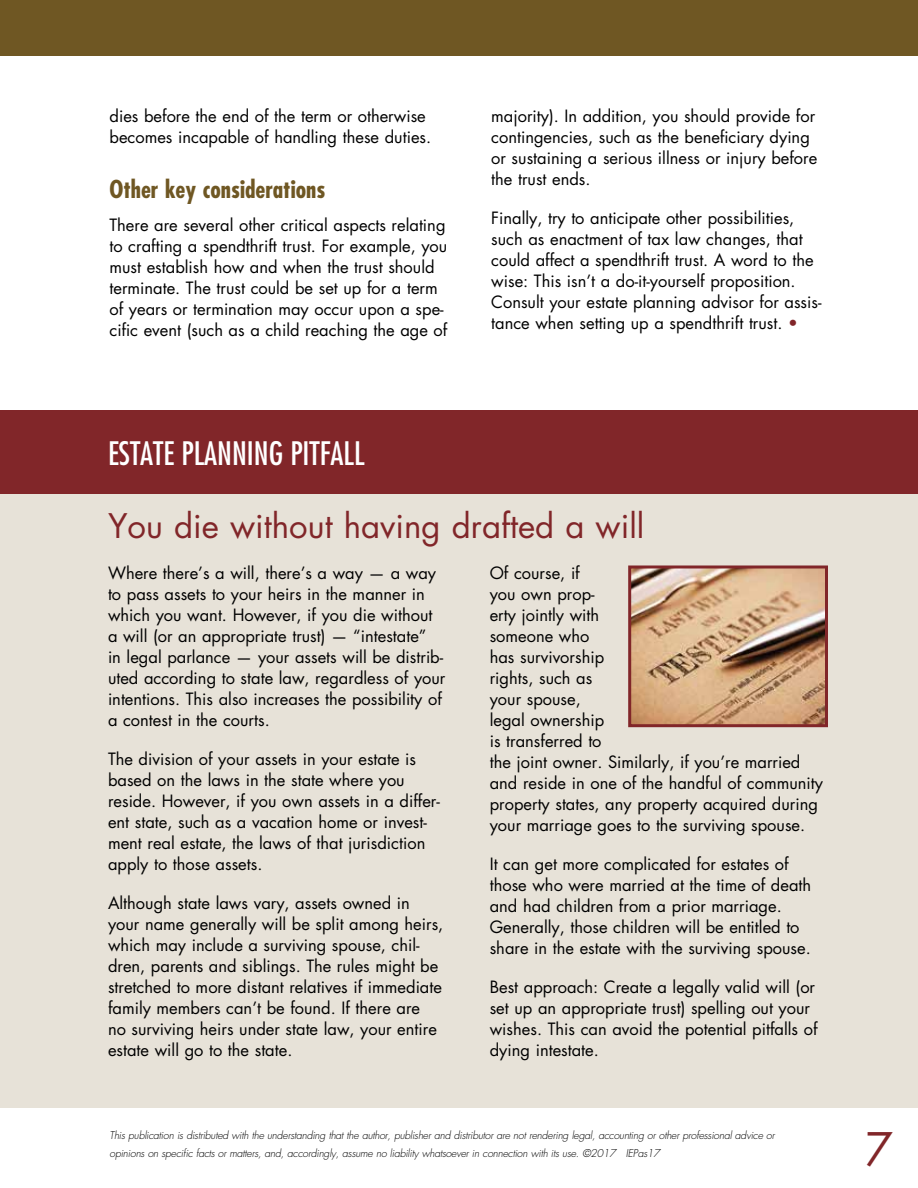
<style>
.page{position:relative;width:918px;height:1188px;background:#fff}
.page>*{position:absolute;margin:0;border:0;box-sizing:border-box;transform-origin:0 0}
.t1{font:45px "Futura Std";color:#812629}
.t2{font:33px "Futura Std";color:#812629}
.t3{font:condensed 31.5px "Futura Std";color:#fff}
.t4{font:700 condensed 24px "Futura Std";color:#6f5723}
.t5{font:16.5px/21px "Futura Std";color:#000}
.t6{font:italic 300 10.5px/18px "Futura Std";letter-spacing:-.02em;color:#000}
.s1{color:#812629}
</style>
<div class="page">
<div style="left:0;top:421px;width:918px;height:687px;background:#e7e2d8"></div>
<div style="left:0;top:410px;width:918px;height:84px;background:#812629"></div>
<div style="left:0;top:0;width:918px;height:55px;background:#6f5723"></div>
<img style="left:632px;top:570px;width:192px;height:153px">
<div style="left:628px;top:566px;width:200px;height:161px;border:3px solid #812629"></div>
<p class="t5" style="left:110px;top:105px;width:323px">dies before the end of the term or otherwise becomes incapable of handling these duties.</p>
<h3 class="t4" style="left:110px;top:174px;width:217px">Other key considerations</h3>
<p class="t5" style="left:110px;top:215px;width:339px">There are several other critical aspects relating to crafting a spendthrift trust. For example, you must establish how and when the trust should terminate. The trust could be set up for a term of years or termination may occur upon a spe&shy;cific event (such as a child reaching the age of</p>
<h3 class="t3" style="left:108px;top:434px;width:258px">ESTATE PLANNING PITFALL</h3>
<p class="t5" style="left:491px;top:105px;width:328px">majority). In addition, you should provide for contingencies, such as the beneficiary dying or sustaining a serious illness or injury before the trust ends.</p>
<p class="t5" style="left:491px;top:207px;width:332px">Finally, try to anticipate other possibilities, such as enactment of tax law changes, that could affect a spendthrift trust. A word to the wise: This isn’t a do-it-yourself proposition.<br>Consult your estate planning advisor for assis&shy;tance when setting up a spendthrift trust. <span class="s1">•</span></p>
<h2 class="t2" style="left:108px;top:505px;width:538px">You die without having drafted a will</h2>
<p class="t5" style="left:108px;top:563px;width:339px">Where there’s a will, there’s a way — a way to pass assets to your heirs in the manner in which you want. However, if you die without a will (or an appropriate trust) — “intestate”<br>in legal parlance — your assets will be distrib&shy;uted according to state law, regardless of your intentions. This also increases the possibility of a contest in the courts.</p>
<p class="t5" style="left:108px;top:749px;width:333px">The division of your assets in your estate is based on the laws in the state where you reside. H owever, if you own assets in a differ&shy;ent state, such as a vacation home or invest&shy;ment real estate, the laws of that jurisdiction apply to those assets.</p>
<p class="t5" style="left:108px;top:893px;width:337px">Although state laws vary, assets owned in your name generally will be split among heirs, which may include a surviving spouse, chil&shy;dren, parents and siblings. The rules might be stretched to more distant relatives if immediate family members can’t be found. If there are<br>no surviving heirs under state law, your entire estate will go to the state.</p>
<p class="t5" style="left:490px;top:563px;width:335px">Of course, if<br>you own prop-<br>erty jointly with<br>someone who<br>has survivorship<br>rights, such as<br>your spouse,<br>legal ownership<br>is transferred to<br>the joint owner. Similarly, if you’re married and reside in one of the handful of community property states, any property acquired during your marriage goes to the surviving spouse.</p>
<p class="t5" style="left:490px;top:854px;width:323px">It can get more complicated for estates of those who were married at the time of death and had children from a prior marriage.<br>Generally, those children will be entitled to share in the estate with the surviving spouse.</p>
<p class="t5" style="left:490px;top:977px;width:329px">Best approach: Create a legally valid will (or set up an appropriate trust) spelling out your wishes. This can avoid the potential pitfalls of dying intestate.</p>
<p class="t6" style="left:110px;top:1126px;width:667px">This publication is distributed with the understanding that the author, publisher and distributor are not rendering legal, accounting or other professional advice or opinions on specific facts or matters, and, accordingly, assume no liability whatsoever in connection with its use. ©2017 IEPas17</p>
<h1 class="t1" style="left:865px;top:1120px;width:29px">7</h1>
</div>
